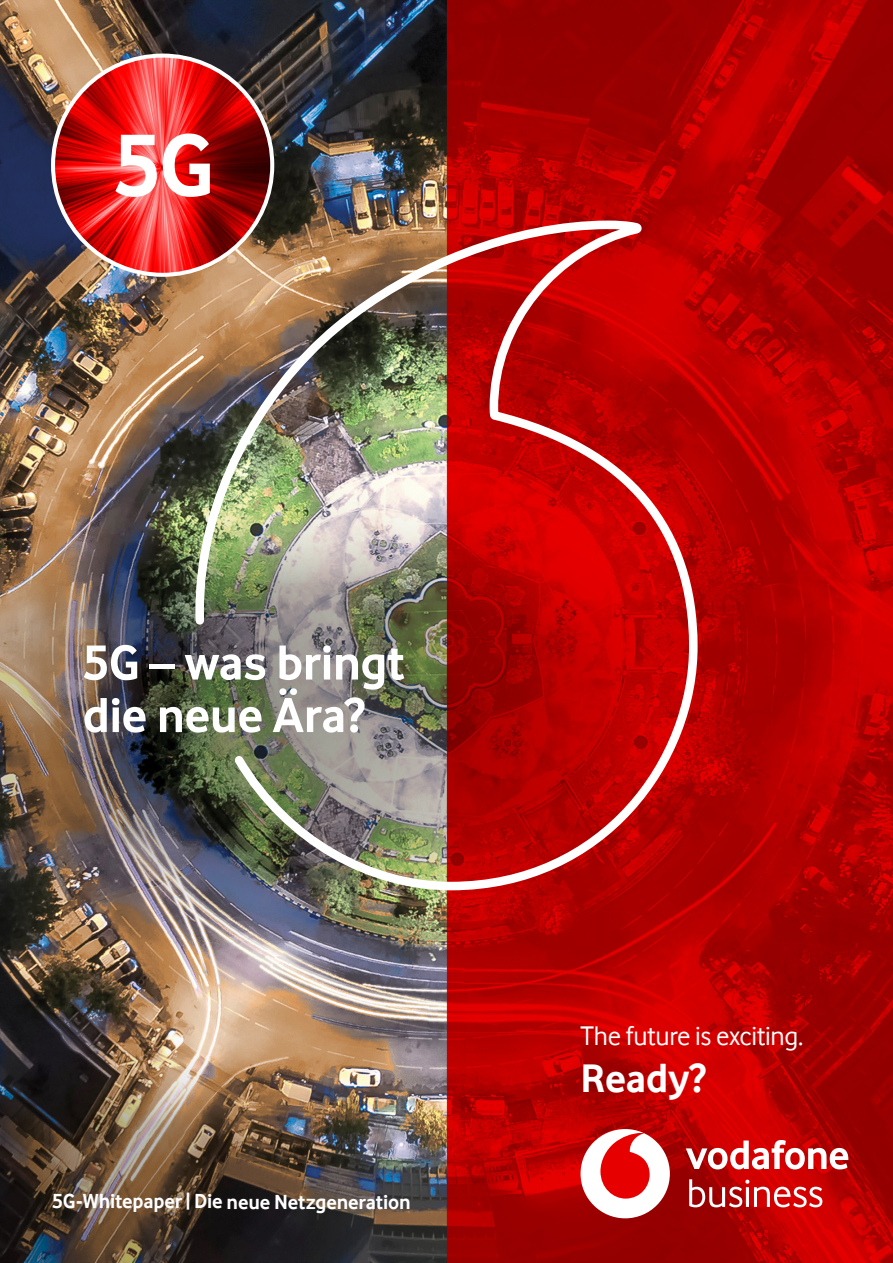
<style>
.page{position:relative;width:893px;height:1263px;background:#fff}
.page>*{position:absolute;margin:0;border:0;box-sizing:border-box;transform-origin:0 0}
.t1{font:700 51px/52.5px "Vodafone Rg";letter-spacing:-.005em;color:#fff}
.t2{font:700 42px "Vodafone Rg";letter-spacing:-.005em;color:#fff}
.t3{font:27.75px "Vodafone Rg";letter-spacing:-.01em;color:#fff}
.t4{font:700 21px "Vodafone Rg";letter-spacing:-.01em;color:#fff}
</style>
<div class="page">
<img style="left:0;top:0;width:893px;height:1263px">
<img style="left:0;top:463px;width:724px;height:502px">
<img style="left:0;top:983px;width:192px;height:280px">
<img style="left:192px;top:216px;width:502px;height:1047px">
<div style="left:581px;top:1129px;width:89px;height:89px;background:#fff;border-radius:50%"></div>
<svg style="left:600px;top:1133px;width:50px;height:65px"></svg>
<svg style="left:686px;top:1140px;width:162px;height:29px"></svg>
<svg style="left:689px;top:1179px;width:133px;height:28px"></svg>
<img style="left:53px;top:56px;width:219px;height:219px;border-radius:110px">
<svg style="left:115px;top:135px;width:42px;height:62px"></svg>
<svg style="left:163px;top:133px;width:47px;height:64px"></svg>
<p class="t1" style="left:83px;top:636px;width:324px">5G – was bringt die neue Ära?</p>
<p class="t4" style="left:52px;top:1189px;width:360px">5G-Whitepaper | Die neue Netzgeneration</p>
<p class="t3" style="left:581px;top:1020px;width:224px">The future is exciting.</p>
<p class="t2" style="left:581px;top:1054px;width:127px">Ready?</p>
</div>
